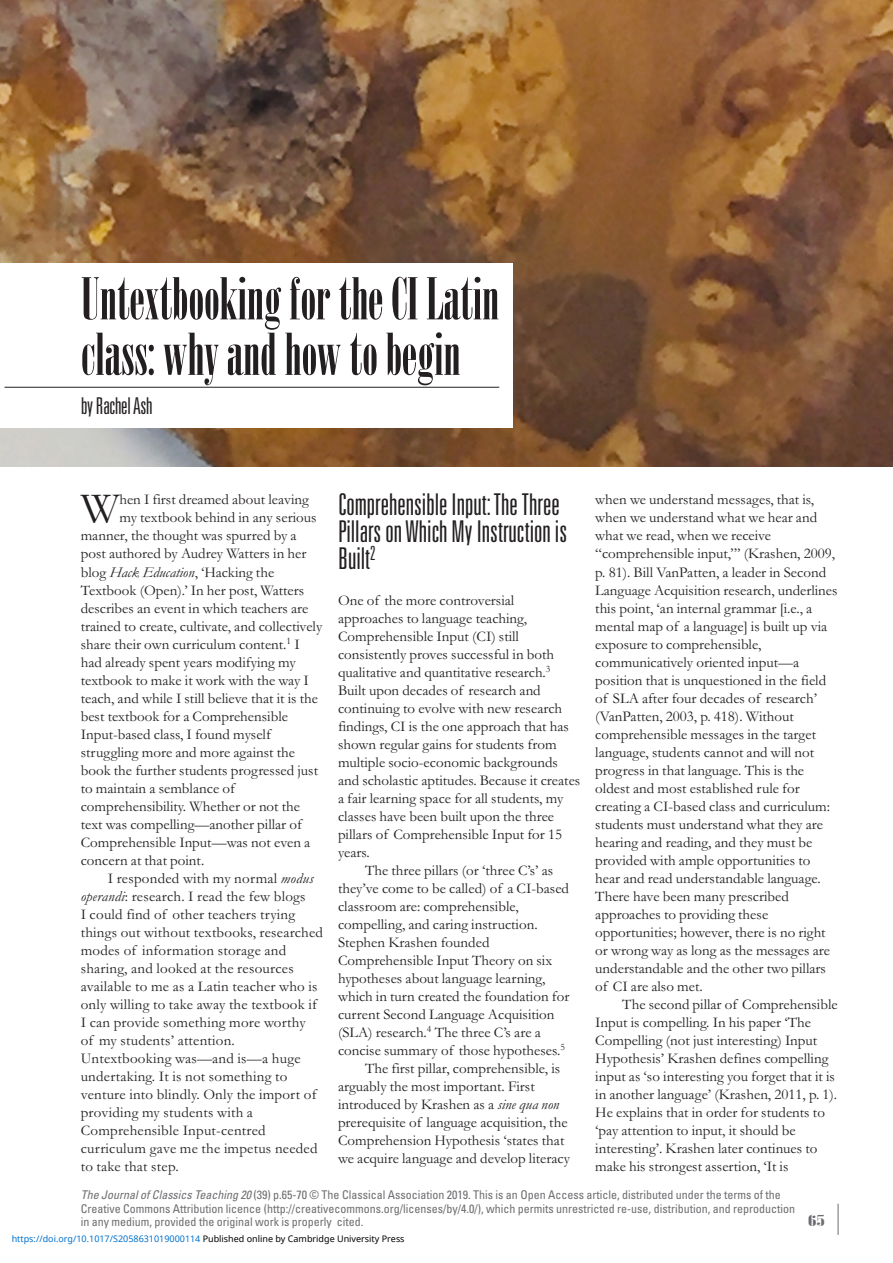
<style>
.page{position:relative;width:893px;height:1263px;background:#fff}
.page>*{position:absolute;margin:0;border:0;box-sizing:border-box;transform-origin:0 0}
.t1{font:57.45px/55.5px "Onyx";color:#231f20}
.t2{font:43.65px "Garamond";color:#231f20}
.t3{font:300 ultra-condensed 30px/27px "Univers LT Std";color:#231f20}
.t4{font:300 ultra-condensed 23.1px "Univers LT Std";letter-spacing:-.01em;color:#231f20}
.t5{font:15px/18px "Garamond";color:#231f20}
.t6{font:15px "Onyx MT Std";color:#6c6d70;scale:2 1}
.t7{font:condensed 12px/13.5px "Univers LT Std";color:#6c6d70}
.t8{font:9px "Noto Sans";color:#0172cf}
.s1{font-style:italic}
.s2{color:#000}
</style>
<div class="page">
<hr style="left:838px;top:1204px;width:1px;height:31px;background:#6c6d70">
<img style="left:0;top:0;width:893px;height:467px">
<div style="left:0;top:263px;width:513px;height:164px;background:#fff"></div>
<hr style="left:4px;top:387px;width:495px;height:1px;background:#231f20">
<h1 class="t1" style="left:81px;top:271px;width:420px">Untextbooking for the CI Latin class: why and how to begin</h1>
<h3 class="t4" style="left:81px;top:394px;width:73px">by Rachel Ash</h3>
<h2 class="t2" style="left:81px;top:485px;width:40px">W</h2>
<p class="t5" style="left:119px;top:491px;width:191px">hen I first dreamed about leaving</p>
<p class="t5" style="left:119px;top:509px;width:199px">my textbook behind in any serious</p>
<p class="t5" style="left:81px;top:527px;width:217px">manner, the thought was spurred by a</p>
<p class="t5" style="left:81px;top:545px;width:227px">post authored by Audrey Watters in her</p>
<p class="t5" style="left:81px;top:563px;width:195px">blog <span class="s1">Hack Education</span>, ‘Hacking the</p>
<p class="t5" style="left:81px;top:581px;width:225px">Textbook (Open).’ In her post, Watters</p>
<p class="t5" style="left:81px;top:599px;width:229px">describes an event in which teachers are</p>
<p class="t5" style="left:81px;top:617px;width:243px">trained to create, cultivate, and collectively</p>
<p class="t5" style="left:81px;top:635px;width:220px">share their own curriculum content.<sup>1</sup> I</p>
<p class="t5" style="left:81px;top:653px;width:216px">had already spent years modifying my</p>
<p class="t5" style="left:81px;top:671px;width:230px">textbook to make it work with the way I</p>
<p class="t5" style="left:81px;top:689px;width:239px">teach, and while I still believe that it is the</p>
<p class="t5" style="left:81px;top:707px;width:209px">best textbook for a Comprehensible</p>
<p class="t5" style="left:81px;top:725px;width:192px">Input-based class, I found myself</p>
<p class="t5" style="left:81px;top:743px;width:216px">struggling more and more against the</p>
<p class="t5" style="left:81px;top:761px;width:239px">book the further students progressed just</p>
<p class="t5" style="left:81px;top:779px;width:156px">to maintain a semblance of</p>
<p class="t5" style="left:81px;top:797px;width:221px">comprehensibility. Whether or not the</p>
<p class="t5" style="left:81px;top:815px;width:223px">text was compelling—another pillar of</p>
<p class="t5" style="left:81px;top:833px;width:231px">Comprehensible Input—was not even a</p>
<p class="t5" style="left:81px;top:851px;width:125px">concern at that point.</p>
<p class="t5" style="left:108px;top:869px;width:207px">I responded with my normal <span class="s1">modus</span></p>
<p class="t5" style="left:81px;top:887px;width:226px"><span class="s1">operandi</span>: research. I read the few blogs</p>
<p class="t5" style="left:81px;top:905px;width:216px">I could find of other teachers trying</p>
<p class="t5" style="left:81px;top:923px;width:244px">things out without textbooks, researched</p>
<p class="t5" style="left:81px;top:941px;width:207px">modes of information storage and</p>
<p class="t5" style="left:81px;top:959px;width:215px">sharing, and looked at the resources</p>
<p class="t5" style="left:81px;top:977px;width:238px">available to me as a Latin teacher who is</p>
<p class="t5" style="left:81px;top:995px;width:238px">only willing to take away the textbook if</p>
<p class="t5" style="left:81px;top:1013px;width:226px">I can provide something more worthy</p>
<p class="t5" style="left:81px;top:1031px;width:156px">of my students’ attention.</p>
<p class="t5" style="left:81px;top:1049px;width:222px">Untextbooking was—and is—a huge</p>
<p class="t5" style="left:81px;top:1067px;width:208px">undertaking. It is not something to</p>
<p class="t5" style="left:81px;top:1085px;width:237px">venture into blindly. Only the import of</p>
<p class="t5" style="left:81px;top:1103px;width:174px">providing my students with a</p>
<p class="t5" style="left:81px;top:1121px;width:187px">Comprehensible Input-centred</p>
<p class="t5" style="left:81px;top:1139px;width:238px">curriculum gave me the impetus needed</p>
<p class="t5" style="left:81px;top:1157px;width:100px">to take that step.</p>
<h3 class="t3" style="left:338px;top:491px;width:231px">Comprehensible Input: The Three<br>Pillars on Which My Instruction is<br>Built<sup>2</sup></h3>
<p class="t5" style="left:338px;top:591px;width:178px">One of the more controversial</p>
<p class="t5" style="left:338px;top:609px;width:191px">approaches to language teaching,</p>
<p class="t5" style="left:338px;top:627px;width:183px">Comprehensible Input (CI) still</p>
<p class="t5" style="left:338px;top:645px;width:218px">consistently proves successful in both</p>
<p class="t5" style="left:338px;top:663px;width:214px">qualitative and quantitative research.<sup>3</sup></p>
<p class="t5" style="left:338px;top:681px;width:204px">Built upon decades of research and</p>
<p class="t5" style="left:338px;top:699px;width:226px">continuing to evolve with new research</p>
<p class="t5" style="left:338px;top:717px;width:232px">findings, CI is the one approach that has</p>
<p class="t5" style="left:338px;top:735px;width:220px">shown regular gains for students from</p>
<p class="t5" style="left:338px;top:753px;width:222px">multiple socio-economic backgrounds</p>
<p class="t5" style="left:338px;top:771px;width:244px">and scholastic aptitudes. Because it creates</p>
<p class="t5" style="left:338px;top:789px;width:227px">a fair learning space for all students, my</p>
<p class="t5" style="left:338px;top:807px;width:218px">classes have been built upon the three</p>
<p class="t5" style="left:338px;top:825px;width:226px">pillars of Comprehensible Input for 15</p>
<p class="t5" style="left:338px;top:843px;width:33px">years.</p>
<p class="t5" style="left:365px;top:861px;width:190px">The three pillars (or ‘three C’s’ as</p>
<p class="t5" style="left:338px;top:879px;width:233px">they’ve come to be called) of a CI-based</p>
<p class="t5" style="left:338px;top:897px;width:182px">classroom are: comprehensible,</p>
<p class="t5" style="left:338px;top:915px;width:201px">compelling, and caring instruction.</p>
<p class="t5" style="left:338px;top:933px;width:153px">Stephen Krashen founded</p>
<p class="t5" style="left:338px;top:951px;width:216px">Comprehensible Input Theory on six</p>
<p class="t5" style="left:338px;top:969px;width:209px">hypotheses about language learning,</p>
<p class="t5" style="left:338px;top:987px;width:233px">which in turn created the foundation for</p>
<p class="t5" style="left:338px;top:1005px;width:218px">current Second Language Acquisition</p>
<p class="t5" style="left:338px;top:1023px;width:204px">(SLA) research.<sup>4</sup> The three C’s are a</p>
<p class="t5" style="left:338px;top:1041px;width:228px">concise summary of those hypotheses.<sup>5</sup></p>
<p class="t5" style="left:365px;top:1059px;width:197px">The first pillar, comprehensible, is</p>
<p class="t5" style="left:338px;top:1077px;width:198px">arguably the most important. First</p>
<p class="t5" style="left:338px;top:1095px;width:223px">introduced by Krashen as a <span class="s1">sine qua non</span></p>
<p class="t5" style="left:338px;top:1113px;width:231px">prerequisite of language acquisition, the</p>
<p class="t5" style="left:338px;top:1131px;width:228px">Comprehension Hypothesis ‘states that</p>
<p class="t5" style="left:338px;top:1149px;width:234px">we acquire language and develop literacy</p>
<p class="t5" style="left:595px;top:491px;width:244px">when we understand messages, that is, when we understand what we hear and what we read, when we receive “comprehensible input,”’ (Krashen, 2009, p. 81). Bill VanPatten, a leader in Second Language Acquisition research, underlines this point, ‘an internal grammar [i.e., a mental map of a language] is built up via exposure to comprehensible, communicatively oriented input—a position that is unquestioned in the field of SLA after four decades of research’ (VanPatten, 2003, p. 418). Without comprehensible messages in the target language, students cannot and will not progress in that language. This is the oldest and most established rule for creating a CI-based class and curriculum: students must understand what they are hearing and reading, and they must be provided with ample opportunities to hear and read understandable language.<br>There have been many prescribed approaches to providing these opportunities; however, there is no right or wrong way as long as the messages are understandable and the other two pillars of CI are also met.</p>
<p class="t5" style="left:595px;top:995px;width:244px;text-indent:27px">The second pillar of Comprehensible Input is compelling. In his paper ‘The Compelling (not just interesting) Input Hypothesis’ Krashen defines compelling input as ‘so interesting you forget that it is in another language’ (Krashen, 2011, p. 1).<br>He explains that in order for students to ‘pay attention to input, it should be interesting’. Krashen later continues to make his strongest assertion, ‘It is</p>
<p class="t7" style="left:81px;top:1188px;width:716px"><span class="s1">The Journal of Classics Teaching 20</span> (39) p.65-70 © The Classical Association 2019. This is an Open Access article, distributed under the terms of the<br>Creative Commons Attribution licence (http://creativecommons.org/licenses/by/4.0/), which permits unrestricted re-use, distribution, and reproduction in any medium, provided the original work is properly cited.</p>
<p class="t8" style="left:12px;top:1232px;width:394px">https://doi.org/10.1017/S2058631019000114 <span class="s2">Published online by Cambridge University Press</span></p>
<p class="t6" style="left:808px;top:1212px;width:10px">65</p>
</div>
